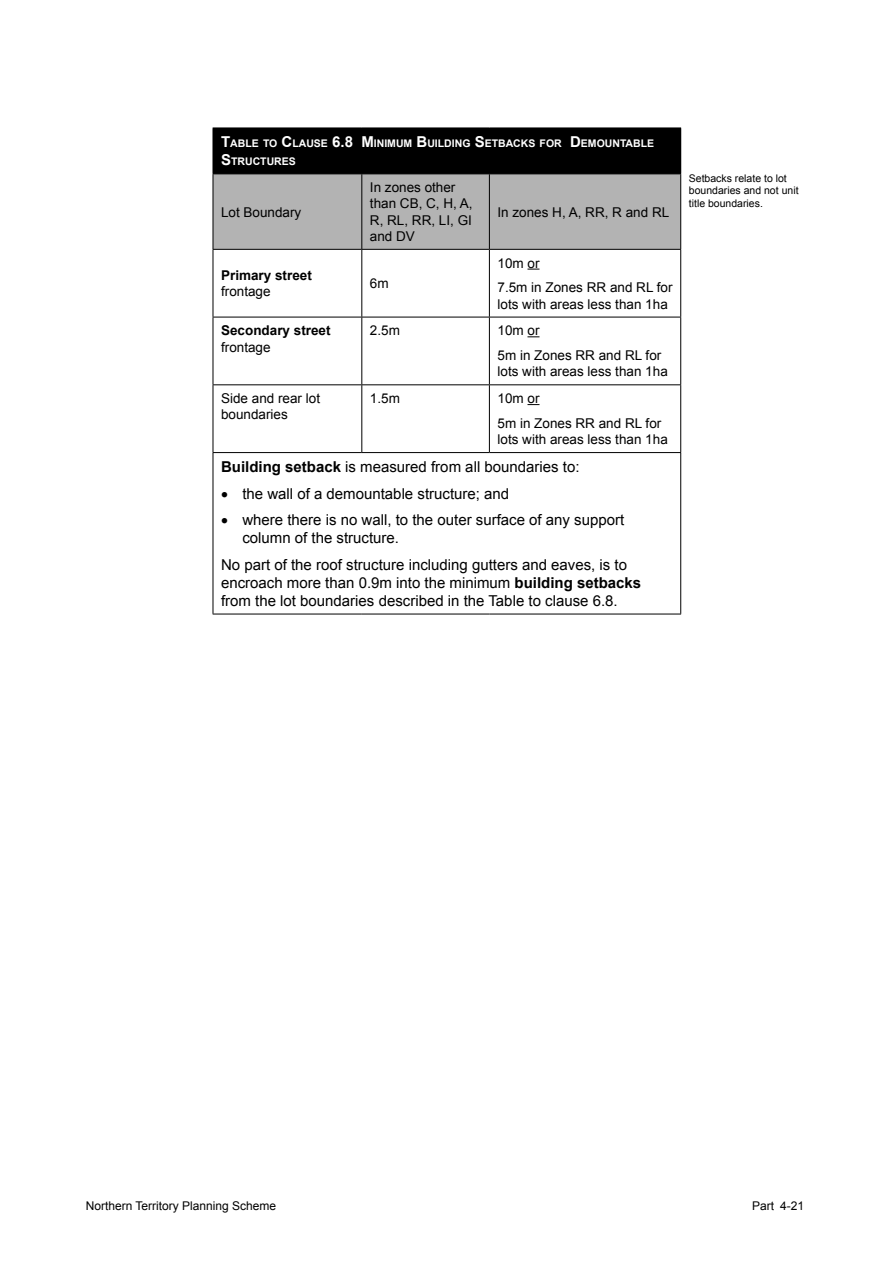
<style>
.page{position:relative;width:893px;height:1263px;background:#fff}
.page>*{position:absolute;margin:0;border:0;box-sizing:border-box;transform-origin:0 0}
.t1{font:15px/18px "Arial";color:#000}
.t2{font:13.5px/16.2px "Arial";color:#000}
.t3{font:700 13.5px "Arial";color:#000}
.t4{font:12px "Arial";color:#000}
.t5{font:700 10.5px/18px "Arial";color:#fff}
.t6{font:10.5px/12.6px "Arial";color:#000}
.s1{font-size:15px}
.s2{font-weight:700}
</style>
<div class="page">
<div style="left:213px;top:128px;width:468px;height:46px;background:#000"></div>
<div style="left:214px;top:174px;width:466px;height:75px;background:#b3b3b3"></div>
<hr style="left:213px;top:174px;width:1px;height:75px;background:#000">
<hr style="left:361px;top:174px;width:1px;height:75px;background:#000">
<hr style="left:213px;top:250px;width:1px;height:67px;background:#000">
<hr style="left:361px;top:250px;width:1px;height:67px;background:#000">
<hr style="left:489px;top:250px;width:1px;height:67px;background:#000">
<hr style="left:213px;top:317px;width:1px;height:67px;background:#000">
<hr style="left:361px;top:317px;width:1px;height:67px;background:#000">
<hr style="left:489px;top:317px;width:1px;height:67px;background:#000">
<hr style="left:213px;top:385px;width:1px;height:67px;background:#000">
<hr style="left:361px;top:385px;width:1px;height:67px;background:#000">
<hr style="left:489px;top:385px;width:1px;height:67px;background:#000">
<hr style="left:213px;top:453px;width:1px;height:161px;background:#000">
<hr style="left:680px;top:453px;width:1px;height:161px;background:#000">
<hr style="left:489px;top:174px;width:1px;height:75px;background:#000">
<hr style="left:680px;top:174px;width:1px;height:75px;background:#000">
<hr style="left:213px;top:249px;width:149px;height:1px;background:#000">
<hr style="left:362px;top:249px;width:127px;height:1px;background:#000">
<hr style="left:489px;top:249px;width:192px;height:1px;background:#000">
<hr style="left:680px;top:250px;width:1px;height:67px;background:#000">
<hr style="left:213px;top:317px;width:149px;height:1px;background:#000">
<hr style="left:362px;top:317px;width:127px;height:1px;background:#000">
<hr style="left:489px;top:317px;width:192px;height:1px;background:#000">
<hr style="left:680px;top:317px;width:1px;height:67px;background:#000">
<hr style="left:213px;top:384px;width:149px;height:1px;background:#000">
<hr style="left:362px;top:384px;width:127px;height:1px;background:#000">
<hr style="left:489px;top:384px;width:192px;height:1px;background:#000">
<hr style="left:680px;top:385px;width:1px;height:67px;background:#000">
<hr style="left:213px;top:452px;width:149px;height:1px;background:#000">
<hr style="left:362px;top:452px;width:127px;height:1px;background:#000">
<hr style="left:489px;top:452px;width:192px;height:1px;background:#000">
<hr style="left:213px;top:614px;width:149px;height:1px;background:#000">
<hr style="left:362px;top:614px;width:127px;height:1px;background:#000">
<hr style="left:489px;top:614px;width:192px;height:1px;background:#000">
<svg style="left:527px;top:269px;width:12px;height:1px"></svg>
<svg style="left:527px;top:336px;width:12px;height:1px"></svg>
<svg style="left:527px;top:404px;width:12px;height:1px"></svg>
<p class="t5" style="left:221px;top:135px;width:435px"><span class="s1">T</span>ABLE TO <span class="s1">C</span>LAUSE <span class="s1">6.8 M</span> INIMUM <span class="s1">B</span>UILDING <span class="s1">S</span>ETBACKS FOR <span class="s1">D</span>EMOUNTABLE<br><span class="s1">S</span>TRUCTURES</p>
<p class="t2" style="left:221px;top:204px;width:82px">Lot Boundary</p>
<p class="t3" style="left:221px;top:266px;width:92px">Primary street</p>
<p class="t2" style="left:221px;top:283px;width:51px">frontage</p>
<p class="t3" style="left:221px;top:322px;width:111px">Secondary street</p>
<p class="t2" style="left:221px;top:339px;width:51px">frontage</p>
<p class="t2" style="left:370px;top:179px;width:104px">In zones other than CB, C, H, A,<br>R, RL, RR, LI, GI and DV</p>
<p class="t2" style="left:370px;top:275px;width:20px">6m</p>
<p class="t2" style="left:497px;top:204px;width:173px">In zones H, A, RR, R and RL</p>
<p class="t2" style="left:497px;top:251px;width:177px;line-height:24.8px">10m or<br>7.5m in Zones RR and RL for</p>
<p class="t2" style="left:497px;top:296px;width:172px">lots with areas less than 1ha</p>
<p class="t2" style="left:370px;top:323px;width:32px">2.5m</p>
<p class="t2" style="left:497px;top:318px;width:165px;line-height:24.8px">10m or<br>5m in Zones RR and RL for</p>
<p class="t2" style="left:497px;top:364px;width:172px">lots with areas less than 1ha</p>
<p class="t2" style="left:221px;top:390px;width:101px">Side and rear lot boundaries</p>
<p class="t2" style="left:370px;top:390px;width:32px">1.5m</p>
<p class="t2" style="left:497px;top:386px;width:165px;line-height:24.8px">10m or<br>5m in Zones RR and RL for</p>
<p class="t2" style="left:497px;top:431px;width:172px">lots with areas less than 1ha</p>
<p class="t1" style="left:221px;top:458px;width:360px"><span class="s2">Building setback</span> is measured from all boundaries to:</p>
<p class="t1" style="left:221px;top:484px;width:290px">• the wall of a demountable structure; and</p>
<p class="t1" style="left:242px;top:511px;width:383px;text-indent:-21px">• where there is no wall, to the outer surface of any support column of the structure.</p>
<p class="t1" style="left:221px;top:555px;width:422px">No part of the roof structure including gutters and eaves, is to encroach more than 0.9m into the minimum <span class="s2">building setbacks </span>from the lot boundaries described in the Table to clause 6.8.</p>
<p class="t6" style="left:689px;top:172px;width:111px">Setbacks relate to lot boundaries and not unit title boundaries.</p>
<p class="t4" style="left:86px;top:1198px;width:192px">Northern Territory Planning Scheme</p>
<p class="t4" style="left:752px;top:1198px;width:54px">Part 4-21</p>
</div>
